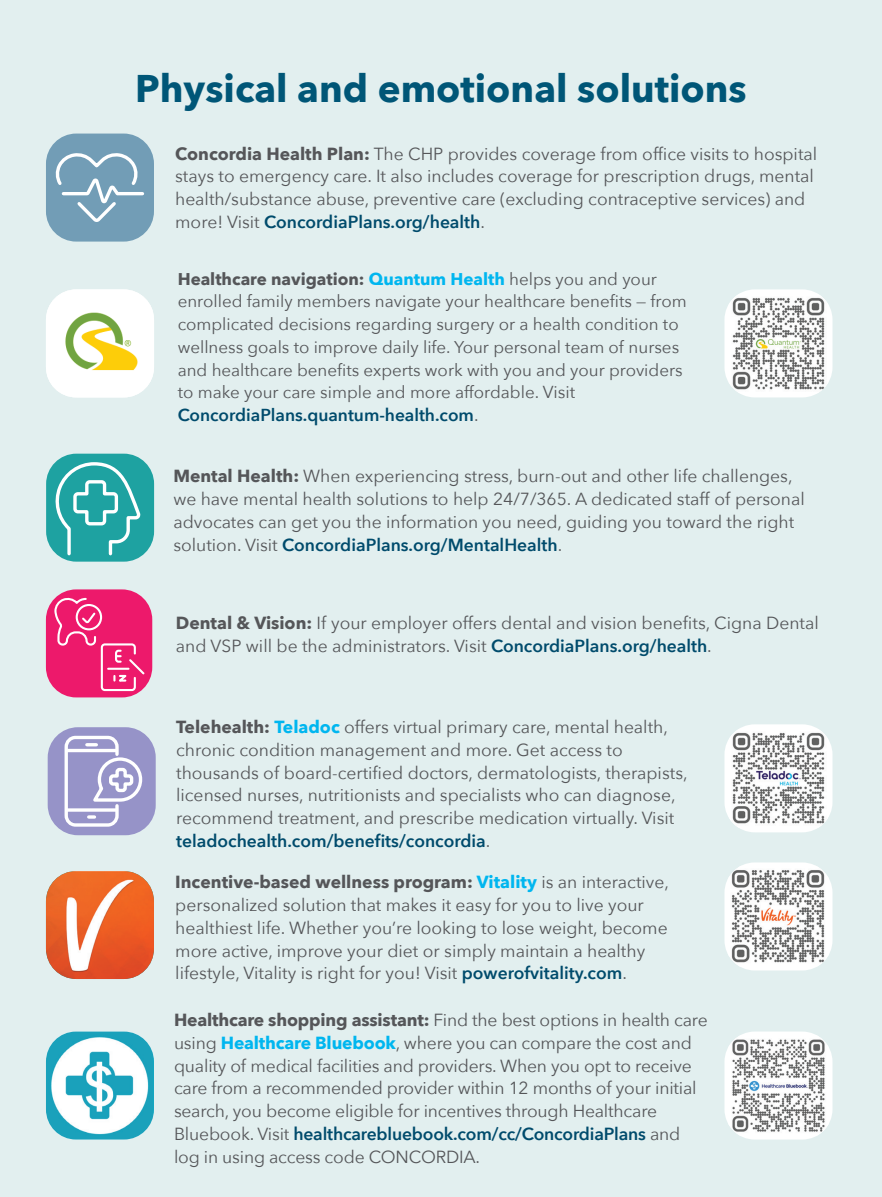
<style>
.page{position:relative;width:882px;height:1197px;background:#e2efef}
.page>*{position:absolute;margin:0;border:0;box-sizing:border-box;transform-origin:0 0}
.t1{font:700 38.5px "Avenir Next";color:#005677}
.t2{font:17.5px/22.8px "Avenir Next";color:#555659}
.t3{font:600 17.32px "Avenir Next";color:#004b6c}
.t4{font:16.97px/22.8px "Avenir Next";color:#555659}
.s1{font-weight:700}
.s2{font-weight:600;color:#004b6c}
.s3{font-weight:700;color:#00b6ef}
.s4{font-size:17.32px}
.s5{font-weight:400;color:#555659}
</style>
<div class="page">
<div style="left:46px;top:454px;width:108px;height:108px;background:#1ea2a1;border-radius:30px"></div>
<svg style="left:54px;top:460px;width:89px;height:97px"></svg>
<div style="left:46px;top:134px;width:108px;height:108px;background:#729db6;border-radius:30px"></div>
<svg style="left:57px;top:153px;width:88px;height:69px"></svg>
<img style="left:46px;top:289px;width:108px;height:108px">
<div style="left:724px;top:289px;width:109px;height:108px;background:#fff;border-radius:30px"></div>
<img style="left:729px;top:294px;width:99px;height:98px">
<div style="left:46px;top:589px;width:106px;height:108px;background:#ed196b;border-radius:30px"></div>
<div style="left:101px;top:643px;width:35px;height:48px;border:2px solid #fff;border-radius:3px"></div>
<hr style="left:108px;top:668px;width:21px;height:2px;background:#fff">
<svg style="left:112px;top:649px;width:33px;height:34px"></svg>
<svg style="left:53px;top:597px;width:50px;height:48px"></svg>
<img style="left:46px;top:871px;width:108px;height:108px">
<div style="left:724px;top:862px;width:109px;height:108px;background:#fff;border-radius:30px"></div>
<img style="left:728px;top:866px;width:101px;height:101px">
<div style="left:48px;top:727px;width:108px;height:108px;background:#9693c8;border-radius:30px"></div>
<div style="left:65px;top:736px;width:54px;height:91px;border:3px solid #fff;border-radius:9px"></div>
<svg style="left:65px;top:808px;width:53px;height:4px"></svg>
<hr style="left:65px;top:749px;width:53px;height:3px;background:#fff">
<svg style="left:87px;top:743px;width:9px;height:3px"></svg>
<svg style="left:89px;top:815px;width:6px;height:4px"></svg>
<svg style="left:93px;top:756px;width:50px;height:48px"></svg>
<div style="left:724px;top:724px;width:109px;height:108px;background:#fff;border-radius:30px"></div>
<img style="left:729px;top:729px;width:99px;height:98px">
<div style="left:724px;top:1032px;width:109px;height:108px;background:#fff;border-radius:30px"></div>
<img style="left:728px;top:1035px;width:101px;height:101px">
<img style="left:46px;top:1032px;width:108px;height:108px">
<h1 class="t1" style="left:135px;top:55px;width:613px">Physical and emotional solutions</h1>
<p class="t2" style="left:175px;top:141px;width:644px"><span class="s1">Concordia Health Plan:</span> The CHP provides coverage from office visits to hospital stays to emergency care. It also includes coverage for prescription drugs, mental health/substance abuse, preventive care (excluding contraceptive services) and more! Visit <span class="s2">ConcordiaPlans.org/health</span>.</p>
<p class="t4" style="left:178px;top:267px;width:511px"><span class="s1">Healthcare navigation:</span> <span class="s3">Quantum Health</span> helps you and your enrolled family members navigate your healthcare benefits — from complicated decisions regarding surgery or a health condition to wellness goals to improve daily life. Your personal team of nurses and healthcare benefits experts work with you and your providers to make your care simple and more affordable. <span class="s4">Visit</span></p>
<p class="t3" style="left:178px;top:400px;width:302px">ConcordiaPlans.quantum-health.com<span class="s5">.</span></p>
<p class="t2" style="left:173px;top:464px;width:633px"><span class="s1">Mental Health:</span> When experiencing stress, burn-out and other life challenges, we have mental health solutions to help 24/7/365. A dedicated staff of personal advocates can get you the information you need, guiding you toward the right solution. Visit <span class="s2">ConcordiaPlans.org/MentalHealth</span>.</p>
<p class="t2" style="left:176px;top:611px;width:644px"><span class="s1">Dental &amp; Vision:</span> If your employer offers dental and vision benefits, Cigna Dental and VSP will be the administrators. Visit <span class="s2">ConcordiaPlans.org/health</span>.</p>
<p class="t2" style="left:176px;top:715px;width:513px"><span class="s1">Telehealth:</span> <span class="s3">Teladoc</span> offers virtual primary care, mental health, chronic condition management and more. Get access to thousands of board-certified doctors, dermatologists, therapists, licensed nurses, nutritionists and specialists who can diagnose, recommend treatment, and prescribe medication virtually. Visit <span class="s2">teladochealth.com/benefits/concordia</span>.</p>
<p class="t2" style="left:175px;top:870px;width:495px"><span class="s1">Incentive-based wellness program:</span> <span class="s3">Vitality</span> is an interactive, personalized solution that makes it easy for you to live your healthiest life. Whether you’re looking to lose weight, become more active, improve your diet or simply maintain a healthy lifestyle, Vitality is right for you! Visit <span class="s2">powerofvitality.com</span>.</p>
<p class="t2" style="left:174px;top:1008px;width:535px"><span class="s1">Healthcare shopping assistant:</span> Find the best options in health care using <span class="s3">Healthcare Bluebook</span>, where you can compare the cost and quality of medical facilities and providers. When you opt to receive care from a recommended provider within 12 months of your initial search, you become eligible for incentives through Healthcare Bluebook. Visit <span class="s2">healthcarebluebook.com/cc/ConcordiaPlans</span> and log in using access code CONCORDIA.</p>
</div>
